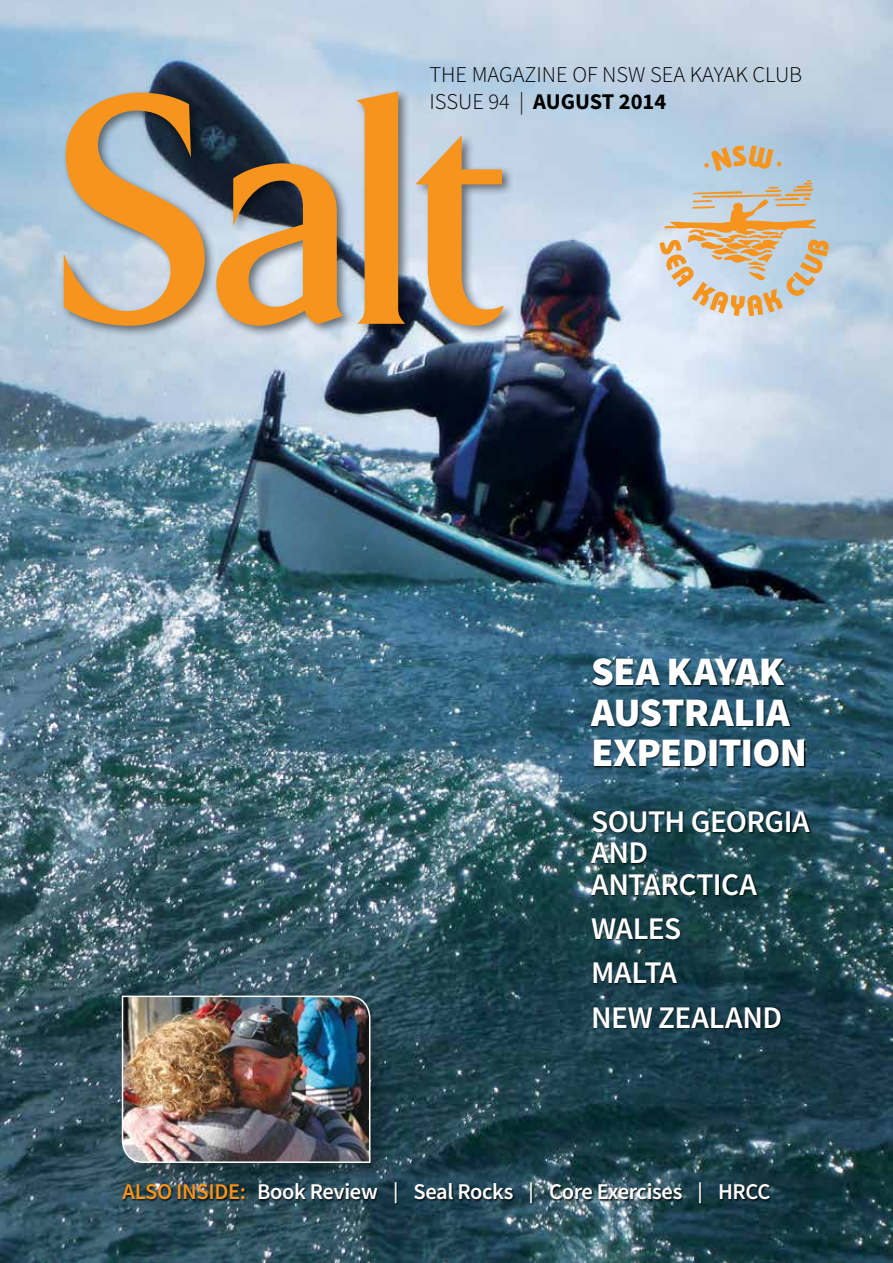
<style>
.page{position:relative;width:893px;height:1263px;background:#fff}
.page>*{position:absolute;margin:0;border:0;box-sizing:border-box;transform-origin:0 0}
.t1{font:900 40.5px/40.5px "Source Sans Pro";letter-spacing:-.02em;color:#fff}
.t2{font:600 31.5px/31.5px "Source Sans Pro";letter-spacing:-.02em;color:#fff}
.t3{font:600 22.5px "Source Sans Pro";letter-spacing:-.015em;color:#fff}
.t4{font:300 22.5px/27px "Source Sans Pro";color:#000}
.s1{font-weight:700}
.s2{color:#f7941e}
.s3{font-size:21px}
</style>
<div class="page">
<img style="left:0;top:0;width:893px;height:1263px">
<div style="left:60px;top:88px;width:455px;height:250px;background:#000;opacity:.49"></div>
<svg style="left:64px;top:91px;width:440px;height:235px;background:#bda381"></svg>
<svg style="left:704px;top:145px;width:78px;height:26px;background:#ccb694"></svg>
<svg style="left:659px;top:180px;width:170px;height:136px;background:#d0c6b5"></svg>
<div style="left:590px;top:658px;width:222px;height:371px;background:#000;opacity:.8"></div>
<div style="left:123px;top:1182px;width:649px;height:23px;background:#000;opacity:.8"></div>
<div style="left:116px;top:990px;width:277px;height:196px;background:#000;opacity:.3"></div>
<img style="left:121px;top:995px;width:250px;height:169px">
<p class="t4" style="left:429px;top:61px;width:374px">THE MAGAZINE OF NSW SEA KAYAK CLUB<br>ISSUE 94 | <span class="s1">AUGUST 2014</span></p>
<h1 class="t1" style="left:591px;top:651px;width:217px">SEA KAYAK<br>AUSTRALIA<br>EXPEDITION</h1>
<h2 class="t2" style="left:591px;top:805px;width:220px">SOUTH GEORGIA<br>AND<br>ANTARCTICA</h2>
<h2 class="t2" style="left:591px;top:906px;width:193px;line-height:44.2px">WALES<br>MALTA<br>NEW ZEALAND</h2>
<p class="t3" style="left:123px;top:1177px;width:649px"><span class="s2">ALSO INSIDE:</span> Book Review <span class="s3">|</span> Seal Rocks <span class="s3">|</span> Core Exercises <span class="s3">|</span> HRCC</p>
</div>
